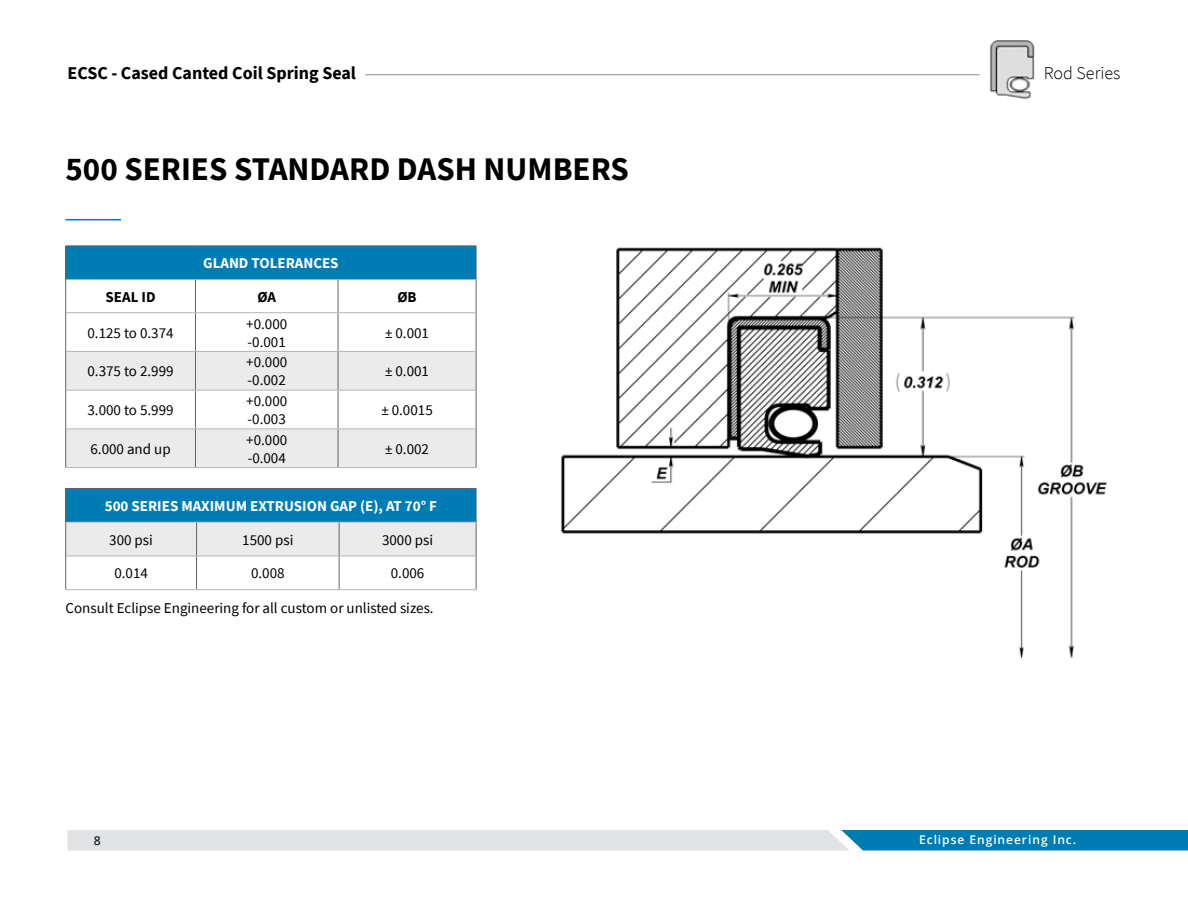
<style>
.page{position:relative;width:1188px;height:918px;background:#fff}
.page>*{position:absolute;margin:0;border:0;box-sizing:border-box;transform-origin:0 0}
.t1{font:700 33px "Source Sans Pro";color:#000}
.t2{font:700 18px "Source Sans Pro";color:#000}
.t3{font:300 18px "Source Sans Pro";color:#000}
.t4{font:15px/18px "Source Sans Pro";color:#000}
.t5{font:700 15px "Source Sans Pro";color:#fff}
.t6{font:700 15px "Source Sans Pro";color:#000}
.t7{font:600 12.3px "Open Sans";color:#222223}
.t8{font:600 12px "Open Sans";letter-spacing:.08em;color:#fff}
</style>
<div class="page">
<img style="left:990px;top:40px;width:45px;height:59px">
<hr style="left:66px;top:219px;width:55px;height:1px;background:#007cb5">
<div style="left:66px;top:246px;width:410px;height:34px;background:#007cb5"></div>
<svg style="left:66px;top:280px;width:410px;height:32px"></svg>
<svg style="left:66px;top:352px;width:410px;height:115px;fill:#ebebec"></svg>
<hr style="left:66px;top:246px;width:129px;height:1px;background:#636466">
<hr style="left:65px;top:246px;width:1px;height:34px;background:#636466">
<hr style="left:195px;top:246px;width:143px;height:1px;background:#636466">
<hr style="left:338px;top:246px;width:138px;height:1px;background:#636466">
<hr style="left:476px;top:246px;width:1px;height:34px;background:#636466">
<hr style="left:65px;top:280px;width:1px;height:33px;background:#636466">
<hr style="left:195px;top:280px;width:1px;height:33px;background:#636466">
<hr style="left:338px;top:280px;width:1px;height:33px;background:#636466">
<hr style="left:476px;top:280px;width:1px;height:33px;background:#636466">
<hr style="left:65px;top:313px;width:1px;height:38px;background:#636466">
<hr style="left:195px;top:313px;width:1px;height:38px;background:#636466">
<hr style="left:338px;top:313px;width:1px;height:38px;background:#636466">
<hr style="left:476px;top:313px;width:1px;height:38px;background:#636466">
<hr style="left:65px;top:351px;width:1px;height:39px;background:#636466">
<hr style="left:195px;top:352px;width:1px;height:38px;background:#636466">
<hr style="left:338px;top:352px;width:1px;height:38px;background:#636466">
<hr style="left:476px;top:351px;width:1px;height:39px;background:#636466">
<hr style="left:65px;top:390px;width:1px;height:39px;background:#636466">
<hr style="left:195px;top:390px;width:1px;height:39px;background:#636466">
<hr style="left:338px;top:390px;width:1px;height:39px;background:#636466">
<hr style="left:476px;top:390px;width:1px;height:39px;background:#636466">
<hr style="left:65px;top:429px;width:1px;height:38px;background:#636466">
<hr style="left:195px;top:429px;width:1px;height:38px;background:#636466">
<hr style="left:338px;top:429px;width:1px;height:38px;background:#636466">
<hr style="left:476px;top:429px;width:1px;height:38px;background:#636466">
<hr style="left:66px;top:279px;width:129px;height:1px;background:#b4b6b8">
<hr style="left:195px;top:279px;width:143px;height:1px;background:#b4b6b8">
<hr style="left:338px;top:279px;width:138px;height:1px;background:#b4b6b8">
<hr style="left:66px;top:312px;width:129px;height:1px;background:#b4b6b8">
<hr style="left:195px;top:312px;width:143px;height:1px;background:#b4b6b8">
<hr style="left:338px;top:312px;width:138px;height:1px;background:#b4b6b8">
<hr style="left:66px;top:351px;width:129px;height:1px;background:#b4b6b8">
<hr style="left:195px;top:351px;width:143px;height:1px;background:#b4b6b8">
<hr style="left:338px;top:351px;width:138px;height:1px;background:#b4b6b8">
<hr style="left:66px;top:390px;width:129px;height:1px;background:#b4b6b8">
<hr style="left:195px;top:390px;width:143px;height:1px;background:#b4b6b8">
<hr style="left:338px;top:390px;width:138px;height:1px;background:#b4b6b8">
<hr style="left:66px;top:429px;width:129px;height:1px;background:#b4b6b8">
<hr style="left:195px;top:429px;width:143px;height:1px;background:#b4b6b8">
<hr style="left:338px;top:429px;width:138px;height:1px;background:#b4b6b8">
<hr style="left:66px;top:467px;width:129px;height:1px;background:#b4b6b8">
<hr style="left:195px;top:467px;width:143px;height:1px;background:#b4b6b8">
<hr style="left:338px;top:467px;width:138px;height:1px;background:#b4b6b8">
<div style="left:66px;top:488px;width:410px;height:34px;background:#007cb5"></div>
<div style="left:66px;top:523px;width:410px;height:33px;background:#ebebec"></div>
<hr style="left:66px;top:488px;width:131px;height:1px;background:#636466">
<hr style="left:65px;top:489px;width:1px;height:33px;background:#636466">
<hr style="left:197px;top:488px;width:142px;height:1px;background:#636466">
<hr style="left:339px;top:488px;width:137px;height:1px;background:#636466">
<hr style="left:476px;top:489px;width:1px;height:33px;background:#636466">
<hr style="left:65px;top:522px;width:1px;height:34px;background:#636466">
<hr style="left:196px;top:522px;width:1px;height:34px;background:#636466">
<hr style="left:339px;top:522px;width:1px;height:34px;background:#636466">
<hr style="left:476px;top:522px;width:1px;height:34px;background:#636466">
<hr style="left:65px;top:556px;width:1px;height:34px;background:#636466">
<hr style="left:196px;top:556px;width:1px;height:34px;background:#636466">
<hr style="left:339px;top:556px;width:1px;height:34px;background:#636466">
<hr style="left:476px;top:556px;width:1px;height:34px;background:#636466">
<hr style="left:66px;top:522px;width:131px;height:1px;background:#b4b6b8">
<hr style="left:197px;top:522px;width:142px;height:1px;background:#b4b6b8">
<hr style="left:339px;top:522px;width:137px;height:1px;background:#b4b6b8">
<hr style="left:66px;top:556px;width:131px;height:1px;background:#b4b6b8">
<hr style="left:197px;top:556px;width:142px;height:1px;background:#b4b6b8">
<hr style="left:339px;top:556px;width:137px;height:1px;background:#b4b6b8">
<hr style="left:66px;top:589px;width:131px;height:1px;background:#b4b6b8">
<hr style="left:197px;top:589px;width:142px;height:1px;background:#b4b6b8">
<hr style="left:339px;top:589px;width:137px;height:1px;background:#b4b6b8">
<img style="left:561px;top:247px;width:546px;height:412px">
<svg style="left:68px;top:830px;width:1120px;height:20px;background:#9ec4d6"></svg>
<hr style="left:365px;top:74px;width:615px;height:1px;background:#888a8c">
<p class="t2" style="left:68px;top:61px;width:290px">ECSC - Cased Canted Coil Spring Seal</p>
<p class="t3" style="left:1044px;top:62px;width:78px">Rod Series</p>
<h1 class="t1" style="left:66px;top:146px;width:565px">500 SERIES STANDARD DASH NUMBERS</h1>
<p class="t5" style="left:203px;top:253px;width:137px">GLAND TOLERANCES</p>
<p class="t6" style="left:106px;top:287px;width:51px">SEAL ID</p>
<p class="t6" style="left:257px;top:287px;width:20px">ØA</p>
<p class="t6" style="left:397px;top:287px;width:21px">ØB</p>
<p class="t4" style="left:88px;top:324px;width:88px">0.125 to 0.374</p>
<p class="t4" style="left:246px;top:315px;width:43px">+0.000 -0.001</p>
<p class="t4" style="left:385px;top:324px;width:46px">± 0.001</p>
<p class="t4" style="left:88px;top:362px;width:88px">0.375 to 2.999</p>
<p class="t4" style="left:246px;top:353px;width:43px">+0.000 -0.002</p>
<p class="t4" style="left:385px;top:362px;width:46px">± 0.001</p>
<p class="t4" style="left:88px;top:401px;width:88px">3.000 to 5.999</p>
<p class="t4" style="left:246px;top:392px;width:43px">+0.000 -0.003</p>
<p class="t4" style="left:381px;top:401px;width:53px">± 0.0015</p>
<p class="t4" style="left:91px;top:440px;width:82px">6.000 and up</p>
<p class="t4" style="left:246px;top:431px;width:43px">+0.000 -0.004</p>
<p class="t4" style="left:385px;top:440px;width:46px">± 0.002</p>
<p class="t5" style="left:105px;top:496px;width:334px">500 SERIES MAXIMUM EXTRUSION GAP (E), AT 70° F</p>
<p class="t4" style="left:109px;top:531px;width:45px">300 psi</p>
<p class="t4" style="left:242px;top:531px;width:53px">1500 psi</p>
<p class="t4" style="left:382px;top:531px;width:53px">3000 psi</p>
<p class="t4" style="left:114px;top:564px;width:35px">0.014</p>
<p class="t4" style="left:251px;top:564px;width:35px">0.008</p>
<p class="t4" style="left:391px;top:564px;width:35px">0.006</p>
<p class="t4" style="left:66px;top:599px;width:370px">Consult Eclipse Engineering for all custom or unlisted sizes.</p>
<p class="t7" style="left:94px;top:832px;width:9px">8</p>
<p class="t8" style="left:919px;top:831px;width:158px">Eclipse Engineering Inc.</p>
</div>
